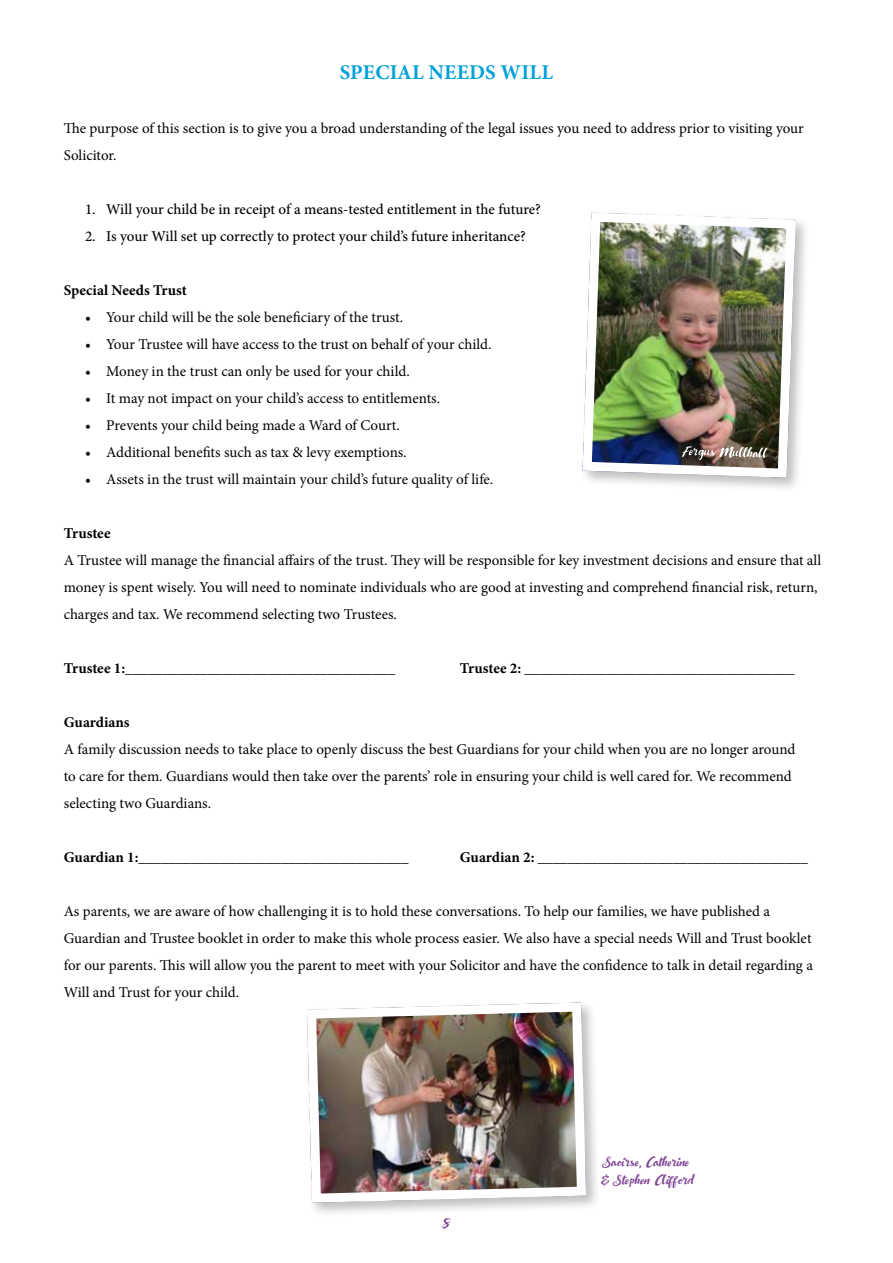
<style>
.page{position:relative;width:893px;height:1263px;background:#fff}
.page>*{position:absolute;margin:0;border:0;box-sizing:border-box;transform-origin:0 0}
.t1{font:700 21px "Minion Pro";letter-spacing:.01em;color:#00a1d9}
.t2{font:15px/27px "Minion Pro";letter-spacing:-.005em;color:#000}
.t3{font:700 15px "Minion Pro";letter-spacing:-.015em;color:#000}
.t4{font:500 15px "Minion Pro";color:#000}
.t5{font:15px/18px "Rabusto";color:#7d4292}
</style>
<div class="page">
<div style="left:580px;top:210px;width:231px;height:283px;background:#000;opacity:.25"></div>
<img style="left:580px;top:210px;width:220px;height:272px">
<svg style="left:681px;top:445px;width:87px;height:15px"></svg>
<div style="left:304px;top:999px;width:297px;height:219px;background:#000;opacity:.25"></div>
<img style="left:304px;top:999px;width:287px;height:208px">
<h1 class="t1" style="left:340px;top:58px;width:215px">SPECIAL NEEDS WILL</h1>
<p class="t2" style="left:64px;top:115px;width:741px">The purpose of this section is to give you a broad understanding of the legal issues you need to address prior to visiting your<br>Solicitor.</p>
<p class="t4" style="left:85px;top:199px;width:457px">1. Will your child be in receipt of a means-tested entitlement in the future?</p>
<p class="t4" style="left:85px;top:226px;width:442px">2. Is your Will set up correctly to protect your child’s future inheritance?</p>
<p class="t3" style="left:64px;top:280px;width:125px">Special Needs Trust</p>
<p class="t2" style="left:85px;top:304px;width:320px">• Your child will be the sole beneficiary of the trust.</p>
<p class="t2" style="left:85px;top:331px;width:408px">• Your Trustee will have access to the trust on behalf of your child.</p>
<p class="t2" style="left:85px;top:358px;width:326px">• Money in the trust can only be used for your child.</p>
<p class="t2" style="left:85px;top:385px;width:357px">• It may not impact on your child’s access to entitlements.</p>
<p class="t2" style="left:85px;top:412px;width:316px">• Prevents your child being made a Ward of Court.</p>
<p class="t2" style="left:85px;top:439px;width:323px">• Additional benefits such as tax &amp; levy exemptions.</p>
<p class="t2" style="left:85px;top:466px;width:410px">• Assets in the trust will maintain your child’s future quality of life.</p>
<p class="t3" style="left:64px;top:523px;width:48px">Trustee</p>
<p class="t2" style="left:64px;top:547px;width:759px">A Trustee will manage the financial affairs of the trust. They will be responsible for key investment decisions and ensure that all money is spent wisely. You will need to nominate individuals who are good at investing and comprehend financial risk, return, charges and tax. We recommend selecting two Trustees.</p>
<p class="t3" style="left:64px;top:658px;width:333px">Trustee 1:____________________________________</p>
<p class="t3" style="left:460px;top:658px;width:336px">Trustee 2: ____________________________________</p>
<p class="t3" style="left:64px;top:712px;width:67px">Guardians</p>
<p class="t2" style="left:64px;top:736px;width:733px">A family discussion needs to take place to openly discuss the best Guardians for your child when you are no longer around to care for them. Guardians would then take over the parents’ role in ensuring your child is well cared for. We recommend selecting two Guardians.</p>
<p class="t3" style="left:64px;top:847px;width:346px">Guardian 1:____________________________________</p>
<p class="t3" style="left:460px;top:847px;width:350px">Guardian 2: ____________________________________</p>
<p class="t2" style="left:64px;top:898px;width:751px">As parents, we are aware of how challenging it is to hold these conversations. To help our families, we have published a Guardian and Trustee booklet in order to make this whole process easier. We also have a special needs Will and Trust booklet for our parents. This will allow you the parent to meet with your Solicitor and have the confidence to talk in detail regarding a Will and Trust for your child.</p>
<p class="t5" style="left:442px;top:1214px;width:10px">8</p>
<p class="t5" style="left:602px;top:1153px;width:94px">Saoirse, Catherine &amp; Stephen Clifford</p>
</div>
